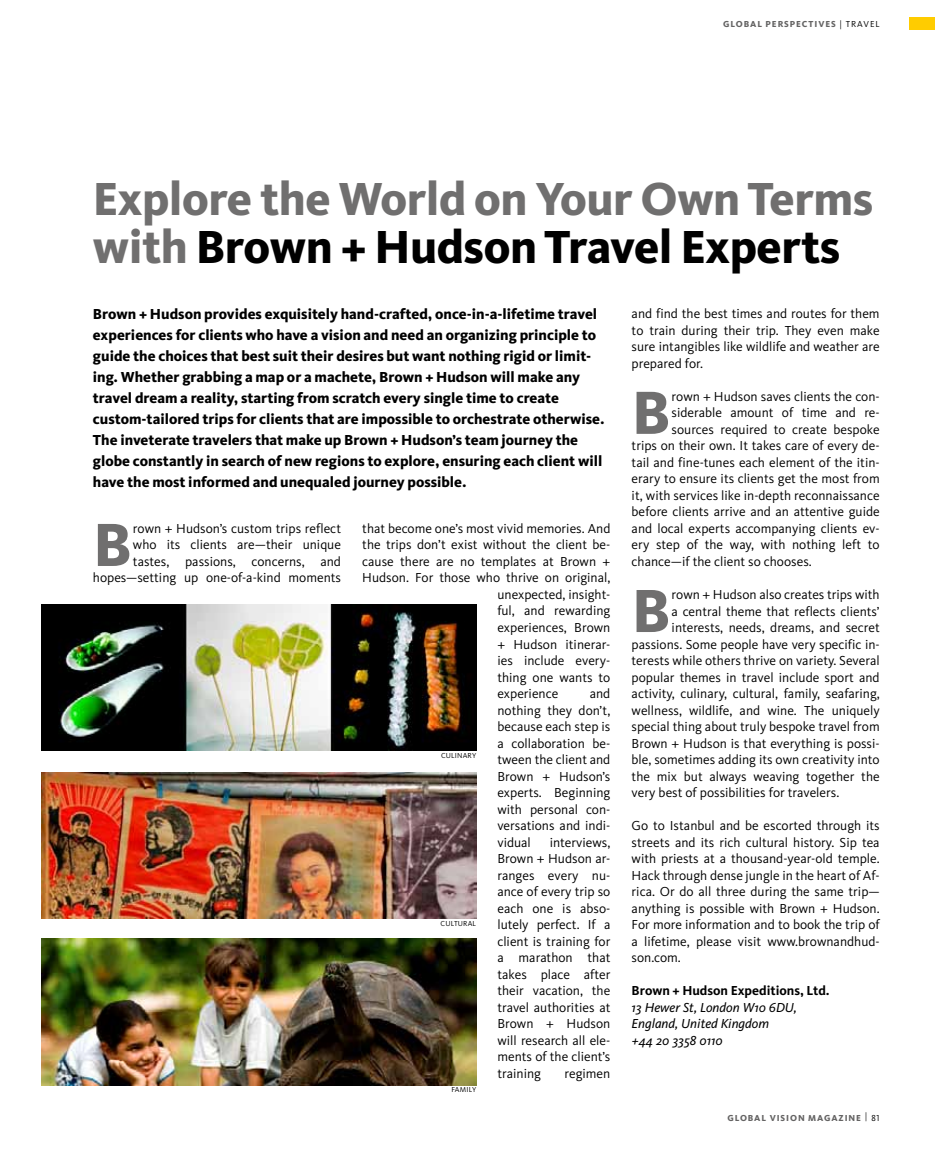
<style>
.page{position:relative;width:935px;height:1149px;background:#fff}
.page>*{position:absolute;margin:0;border:0;box-sizing:border-box;transform-origin:0 0}
.t1{font:800 63px "Kievit";color:#706f6f}
.t2{font:800 48px/48px "Kievit";letter-spacing:-.01em;color:#706f6f}
.t3{font:800 15px/21px "Kievit";color:#000}
.t4{font:13.5px/16.5px "Kievit";color:#000;text-align:justify}
.t5{font:italic 13.5px/16.5px "Kievit";color:#000}
.t6{font:700 13.5px "Kievit";color:#000}
.t7{font:800 9px "Kievit";letter-spacing:.1em;color:#646363}
.t8{font:9px "Kievit Extra Bold SC";letter-spacing:.1em;color:#646363}
.t9{font:7.5px "Kievit";color:#000}
.s1{font-weight:400;color:#000}
.s2{color:#000}
.s3{font-family:"Kievit Regular SC";color:#000}
</style>
<div class="page">
<img style="left:42px;top:604px;width:434px;height:146px">
<img style="left:42px;top:772px;width:434px;height:146px">
<img style="left:42px;top:938px;width:434px;height:146px">
<div style="left:909px;top:17px;width:26px;height:13px;background:#fc0"></div>
<p class="t7" style="left:723px;top:18px;width:8px">GLO</p>
<p class="t7" style="left:744px;top:18px;width:109px">BAL perspectives <span class="s1">| travel</span></p>
<h2 class="t2" style="left:93px;top:174px;width:782px">Explore the World on Your Own Terms with <span class="s2">Brown + H udson Travel Experts</span></h2>
<p class="t3" style="left:93px;top:303px;width:513px">Brown + H udson provides exquisitely hand-crafted, once-in-a-lifetime travel experiences for clients who have a vision and need an organizing principle to guide the choices that best suit their desires but want nothing rigid or limit&shy;ing. Whether grabbing a map or a machete, Brown + H udson will make any travel dream a reality, starting from scratch every single time to create custom-tailored trips for clients that are impossible to orchestrate otherwise.<br>The inveterate travelers that make up Brown + H udson’s team journey the globe constantly in search of new regions to explore, ensuring each client will have the most informed and unequaled journey possible.</p>
<p class="t4" style="left:632px;top:305px;width:250px">and find the best times and routes for them to train during their trip. They even make sure intangibles like wildlife and weather are prepared for.</p>
<h1 class="t1" style="left:632px;top:375px;width:40px">B</h1>
<p class="t4" style="left:672px;top:388px;width:210px">rown + Hudson saves clients the con-</p>
<p class="t4" style="left:672px;top:404px;width:210px">siderable amount of time and re-</p>
<p class="t4" style="left:672px;top:421px;width:210px">sources required to create bespoke</p>
<p class="t4" style="left:632px;top:437px;width:250px">trips on their own. It takes care of every de-</p>
<p class="t4" style="left:632px;top:454px;width:250px">tail and fine-tunes each element of the itin-</p>
<p class="t4" style="left:632px;top:470px;width:250px">erary to ensure its clients get the most from</p>
<p class="t4" style="left:632px;top:487px;width:250px">it, with services like in-depth reconnaissance</p>
<p class="t4" style="left:632px;top:503px;width:250px">before clients arrive and an attentive guide</p>
<p class="t4" style="left:632px;top:520px;width:250px">and local experts accompanying clients ev-</p>
<p class="t4" style="left:632px;top:536px;width:250px">ery step of the way, with nothing left to</p>
<p class="t4" style="left:632px;top:553px;width:182px">chance—if the client so chooses.</p>
<h1 class="t1" style="left:632px;top:573px;width:40px">B</h1>
<p class="t4" style="left:672px;top:586px;width:210px">rown + Hudson also creates trips with</p>
<p class="t4" style="left:93px;top:520px;width:250px;text-align:right">rown + Hudson’s custom trips reflect<br>who its clients are—their unique<br>tastes, passions, concerns, and hopes—setting up one-of-a-kind moments</p>
<p class="t4" style="left:362px;top:520px;width:250px">that become one’s most vivid memories. And</p>
<h1 class="t1" style="left:93px;top:507px;width:40px">B</h1>
<p class="t4" style="left:362px;top:536px;width:250px">the trips don’t exist without the client be-</p>
<p class="t4" style="left:362px;top:553px;width:249px">cause there are no templates at Brown +</p>
<p class="t4" style="left:362px;top:569px;width:250px">Hudson. For those who thrive on original,</p>
<p class="t4" style="left:497px;top:586px;width:114px">unexpected, insight-</p>
<p class="t4" style="left:497px;top:602px;width:114px">ful, and rewarding</p>
<p class="t4" style="left:497px;top:619px;width:114px">experiences, Brown</p>
<p class="t4" style="left:497px;top:635px;width:114px">+ Hudson itinerar-</p>
<p class="t4" style="left:497px;top:652px;width:114px">ies include every-</p>
<p class="t4" style="left:497px;top:668px;width:114px">thing one wants to</p>
<p class="t4" style="left:497px;top:685px;width:62px">experience</p>
<p class="t4" style="left:672px;top:602px;width:210px">a central theme that reflects clients’</p>
<p class="t4" style="left:672px;top:619px;width:210px">interests, needs, dreams, and secret</p>
<p class="t4" style="left:632px;top:635px;width:250px">passions. Some people have very specific in-</p>
<p class="t4" style="left:632px;top:652px;width:250px">terests while others thrive on variety. Several</p>
<p class="t4" style="left:632px;top:668px;width:250px">popular themes in travel include sport and</p>
<p class="t4" style="left:632px;top:685px;width:250px">activity, culinary, cultural, family, seafaring,</p>
<p class="t4" style="left:632px;top:701px;width:250px">wellness, wildlife, and wine. The uniquely</p>
<p class="t4" style="left:632px;top:718px;width:250px">special thing about truly bespoke travel from</p>
<p class="t4" style="left:632px;top:734px;width:250px">Brown + Hudson is that everything is possi-</p>
<p class="t4" style="left:632px;top:751px;width:250px">ble, sometimes adding its own creativity into</p>
<p class="t4" style="left:632px;top:767px;width:250px">the mix but always weaving together the</p>
<p class="t4" style="left:632px;top:784px;width:209px">very best of possibilities for travelers.</p>
<p class="t4" style="left:632px;top:817px;width:250px">Go to Istanbul and be escorted through its streets and its rich cultural history. Sip tea with priests at a thousand-year-old temple.<br>Hack through dense jungle in the heart of Af&shy;rica. Or do all three during the same trip— anything is possible with Brown + Hudson.<br>For more information and to book the trip of a lifetime, please visit www.brownandhud&shy;son.com.</p>
<p class="t6" style="left:632px;top:982px;width:200px">Brown + Hudson Expeditions, Ltd.</p>
<p class="t5" style="left:632px;top:998px;width:167px">13 Hewer St, London W10 6DU,<br>England, United Kingdom<br>+44 20 3358 0110</p>
<p class="t4" style="left:497px;top:685px;width:114px;text-indent:92px">and nothing they don’t, because each step is a collaboration be&shy;tween the client and Brown + Hudson’s experts. Beginning with personal con&shy;versations and indi&shy;vidual</p>
<p class="t9" style="left:441px;top:751px;width:10px">culinary</p>
<p class="t4" style="left:497px;top:833px;width:114px;text-indent:52px">interviews, Brown + Hudson ar&shy;ranges every nu&shy;ance of every trip so each one is abso&shy;lutely perfect. If a client is training for a marathon that takes place after their vacation, the travel authorities at Brown + Hudson will research all ele&shy;ments of the client’s training</p>
<p class="t9" style="left:440px;top:918px;width:11px">cultural</p>
<p class="t4" style="left:564px;top:1064px;width:47px">regimen</p>
<p class="t9" style="left:451px;top:1085px;width:9px">family</p>
<p class="t8" style="left:727px;top:1112px;width:154px">GLOBAL VISION MAGAZINE <sup>|</sup> <span class="s3">81</span></p>
</div>
